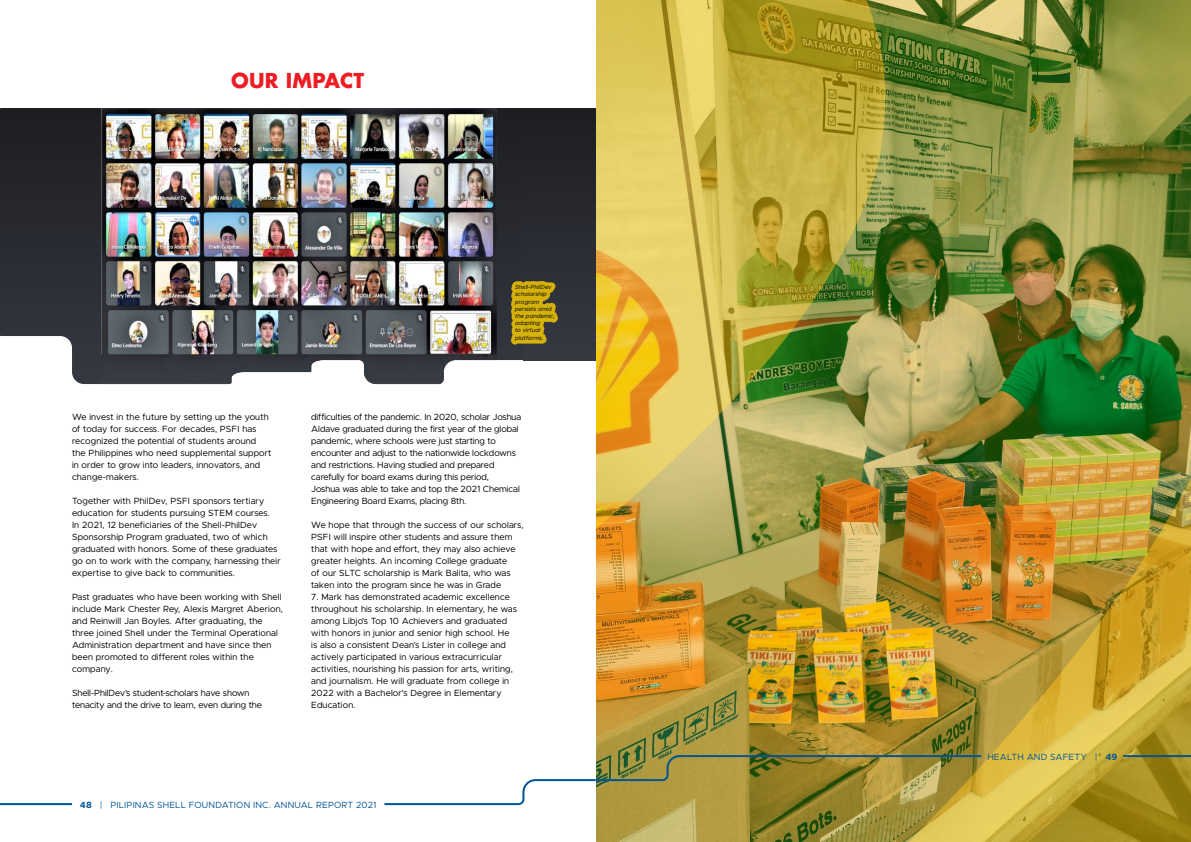
<style>
.page{position:relative;width:1191px;height:842px;background:#fff}
.page>*{position:absolute;margin:0;border:0;box-sizing:border-box;transform-origin:0 0}
.t1{font:700 20px "Futura";letter-spacing:.01em;color:#ed1d24}
.t2{font:9px/12px "Metropolis";letter-spacing:.02em;color:#000}
.t3{font:9px/12px "Metropolis";color:#000}
.t4{font:9px "Metropolis";letter-spacing:.02em;color:#005596}
.t5{font:italic 6px/7.2px "Metropolis";letter-spacing:.02em;color:#000}
.s1{font-weight:700}
</style>
<div class="page">
<img style="left:595px;top:0;width:596px;height:842px">
<svg style="left:0;top:108px;width:595px;height:276px"></svg>
<img style="left:101px;top:108px;width:396px;height:276px">
<hr style="left:1123px;top:755px;width:68px;height:2px;background:#005596">
<hr style="left:0;top:803px;width:72px;height:2px;background:#005596">
<svg style="left:384px;top:754px;width:599px;height:52px"></svg>
<div style="left:523px;top:108px;width:72px;height:252px;background:linear-gradient(to bottom,#1d1e22,#363941)"></div>
<div style="left:511px;top:281px;width:47px;height:63px;background:#ffd200;opacity:.8"></div>
<h1 class="t1" style="left:231px;top:67px;width:134px">OUR IMPACT</h1>
<p class="t5" style="left:515px;top:284px;width:41px">Shell-PhilDev scholarship program persists amid the pandemic, adapting<br>to virtual platforms.</p>
<p class="t2" style="left:72px;top:411px;width:201px">We invest in the future by setting up the youth of today for success. For decades, PSFI has recognized the potential of students around the Philippines who need supplemental support in order to grow into leaders, innovators, and change-makers.</p>
<p class="t2" style="left:72px;top:495px;width:210px">Together with PhilDev, PSFI sponsors tertiary education for students pursuing STEM courses.<br>In 2021, 12 beneficiaries of the Shell-PhilDev Sponsorship Program graduated, two of which graduated with honors. Some of these graduates go on to work with the company, harnessing their expertise to give back to communities.</p>
<p class="t2" style="left:72px;top:591px;width:212px">Past graduates who have been working with Shell include Mark Chester Rey, Alexis Margret Aberion, and Reinwill Jan Boyles. After graduating, the three joined Shell under the Terminal Operational Administration department and have since then been promoted to different roles within the company.</p>
<p class="t3" style="left:72px;top:687px;width:191px">Shell-PhilDev’s student-scholars have shown tenacity and the drive to learn, even during the</p>
<p class="t3" style="left:311px;top:411px;width:211px">difficulties of the pandemic. In 2020, scholar Joshua Aldave graduated during the first year of the global pandemic, where schools were just starting to encounter and adjust to the nationwide lockdowns and restrictions. Having studied and prepared carefully for board exams during this period,<br>Joshua was able to take and top the 2021 Chemical Engineering Board Exams, placing 8th.</p>
<p class="t2" style="left:311px;top:519px;width:214px">We hope that through the success of our scholars, PSFI will inspire other students and assure them that with hope and effort, they may also achieve greater heights. An incoming College graduate<br>of our SLTC scholarship is Mark Balita, who was taken into the program since he was in Grade</p>
<p class="t2" style="left:311px;top:591px;width:207px">7. Mark has demonstrated academic excellence throughout his scholarship. In elementary, he was among Libjo’s Top 10 Achievers and graduated with honors in junior and senior high school. He is also a consistent Dean’s Lister in college and actively participated in various extracurricular activities, nourishing his passion for arts, writing, and journalism. He will graduate from college in 2022 with a Bachelor’s Degree in Elementary Education.</p>
<p class="t4" style="left:80px;top:799px;width:298px"><span class="s1">48</span> | PILIPINAS SHELL FOUNDATION INC. ANNUAL REPORT 2021</p>
<p class="t4" style="left:251px;top:799px;width:130px">, INC. ANNUAL REPORT 2021</p>
<p class="t4" style="left:984px;top:751px;width:131px">HEALTH AND SAFETY | <span class="s1">49</span></p>
<p class="t4" style="left:987px;top:751px;width:131px">HEALTH AND SAFETY | <span class="s1">49</span></p>
</div>
